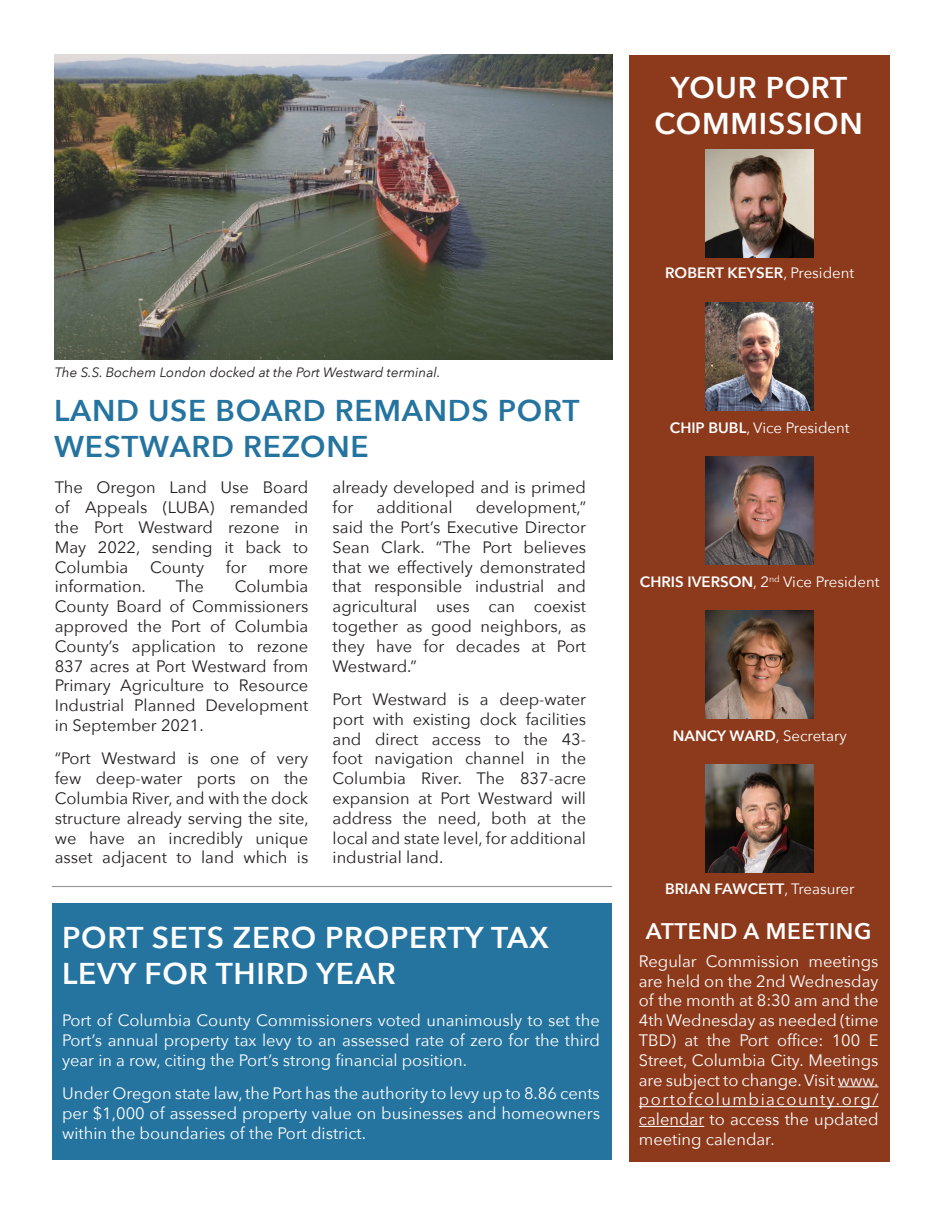
<style>
.page{position:relative;width:945px;height:1215px;background:#fff}
.page>*{position:absolute;margin:0;border:0;box-sizing:border-box;transform-origin:0 0}
.t1{font:600 30px/36px "Avenir Next";letter-spacing:.025em;color:#fff;text-align:center}
.t2{font:600 30px/36px "Avenir Next";letter-spacing:.025em;color:#2574a0}
.t3{font:600 22.5px "Avenir Next";letter-spacing:.025em;color:#fff}
.t4{font:16.5px/19.8px "Avenir Next";color:#231f20;text-align:justify}
.t5{font:16.5px/19.8px "Avenir Next";color:#fff;text-align:justify}
.t6{font:15px "Avenir Next";color:#fff}
.t7{font:600 15px "Avenir Next";color:#fff}
.t8{font:italic 13.5px "Avenir Next";color:#231f20}
.s1{font-weight:400}
.s2{font-weight:600}
</style>
<div class="page">
<img style="left:55px;top:55px;width:557px;height:304px">
<div style="left:629px;top:55px;width:261px;height:1107px;background:#8d3a1c"></div>
<div style="left:52px;top:903px;width:560px;height:257px;background:#2574a0"></div>
<img style="left:705px;top:149px;width:108px;height:108px">
<img style="left:705px;top:303px;width:108px;height:108px">
<img style="left:705px;top:457px;width:108px;height:108px">
<img style="left:705px;top:610px;width:108px;height:108px">
<img style="left:705px;top:764px;width:108px;height:108px">
<hr style="left:52px;top:886px;width:560px;height:1px;background:#939598">
<hr style="left:838px;top:1086px;width:41px;height:1px;background:#fff">
<hr style="left:639px;top:1106px;width:240px;height:1px;background:#fff">
<hr style="left:639px;top:1126px;width:65px;height:1px;background:#fff">
<h1 class="t1" style="left:655px;top:68px;width:210px">YOUR PORT<br>COMMISSION</h1>
<p class="t8" style="left:55px;top:360px;width:387px">The S.S. Bochem London docked at the Port Westward terminal.</p>
<h1 class="t2" style="left:54px;top:392px;width:527px">LAND USE BOARD REMANDS PORT<br>WESTWARD REZONE</h1>
<p class="t4" style="left:55px;top:477px;width:255px">The Oregon Land Use Board of Appeals (LUBA) remanded the Port Westward rezone in May 2022, sending it back to Columbia</p>
<p class="t4" style="left:333px;top:477px;width:255px">already developed and is primed for</p>
<p class="t4" style="left:333px;top:497px;width:255px;text-indent:143px">development,” said the Port’s Executive Director Sean Clark. “The Port believes that we effectively demonstrated that responsible industrial and agricultural uses can coexist together as good neighbors, as they have for decades at Port Westward.”</p>
<p class="t4" style="left:333px;top:689px;width:255px">Port Westward is a deep-water port with existing dock facilities and direct access to the 43- foot navigation channel in the Columbia River. The 837-acre expansion at Port Westward will address the need, both at the local and state level, for additional industrial land.</p>
<p class="t4" style="left:377px;top:497px;width:77px">additional</p>
<p class="t4" style="left:150px;top:556px;width:56px">County</p>
<p class="t4" style="left:226px;top:556px;width:22px">for</p>
<p class="t4" style="left:269px;top:556px;width:41px">more</p>
<p class="t4" style="left:55px;top:576px;width:93px">information.</p>
<p class="t4" style="left:176px;top:576px;width:30px">The</p>
<p class="t4" style="left:55px;top:576px;width:255px;text-indent:180px">Columbia County Board of Commissioners approved the Port of Columbia County’s application to rezone 837 acres at Port Westward from Primary Agriculture to Resource Industrial Planned Development in September 2021.</p>
<p class="t4" style="left:55px;top:748px;width:256px">“Port Westward is one of very few deep-water ports on the Columbia River, and with the dock structure already serving the site, we have an incredibly unique asset adjacent to land which is</p>
<h1 class="t1" style="left:62px;top:919px;width:488px;text-align:left">PORT SETS ZERO PROPERTY TAX<br>LEVY FOR THIRD YEAR</h1>
<p class="t5" style="left:62px;top:1010px;width:539px">Port of Columbia County Commissioners voted unanimously to set the Port’s annual property tax levy to an assessed rate of zero for the third year in a row, citing the Port’s strong financial position.</p>
<p class="t5" style="left:62px;top:1083px;width:539px">Under Oregon state law, the Port has the authority to levy up to 8.86 cents per $1,000 of assessed property value on businesses and homeowners within the boundaries of the Port district.</p>
<p class="t7" style="left:665px;top:260px;width:191px">ROBERT KEYSER<span class="s1">, President</span></p>
<p class="t6" style="left:670px;top:415px;width:181px"><span class="s2">CHIP BUBL</span>, Vice President</p>
<p class="t6" style="left:640px;top:569px;width:241px"><span class="s2">CHRIS IVERSON</span>, 2<sup>nd</sup> Vice President</p>
<p class="t6" style="left:673px;top:723px;width:176px"><span class="s2">NANCY WARD</span>, Secretary</p>
<p class="t7" style="left:665px;top:876px;width:191px">BRIAN FAWCETT<span class="s1">, Treasurer</span></p>
<h2 class="t3" style="left:646px;top:912px;width:227px">ATTEND A MEETING</h2>
<p class="t5" style="left:639px;top:950px;width:241px">Regular Commission meetings are held on the 2nd Wednesday of the month at 8:30 am and the 4th Wednesday as needed (time TBD) at the Port office: 100 E Street, Columbia City. Meetings are subject to change. Visit www. portofcolumbiacounty.org/ calendar to access the updated meeting calendar.</p>
</div>
